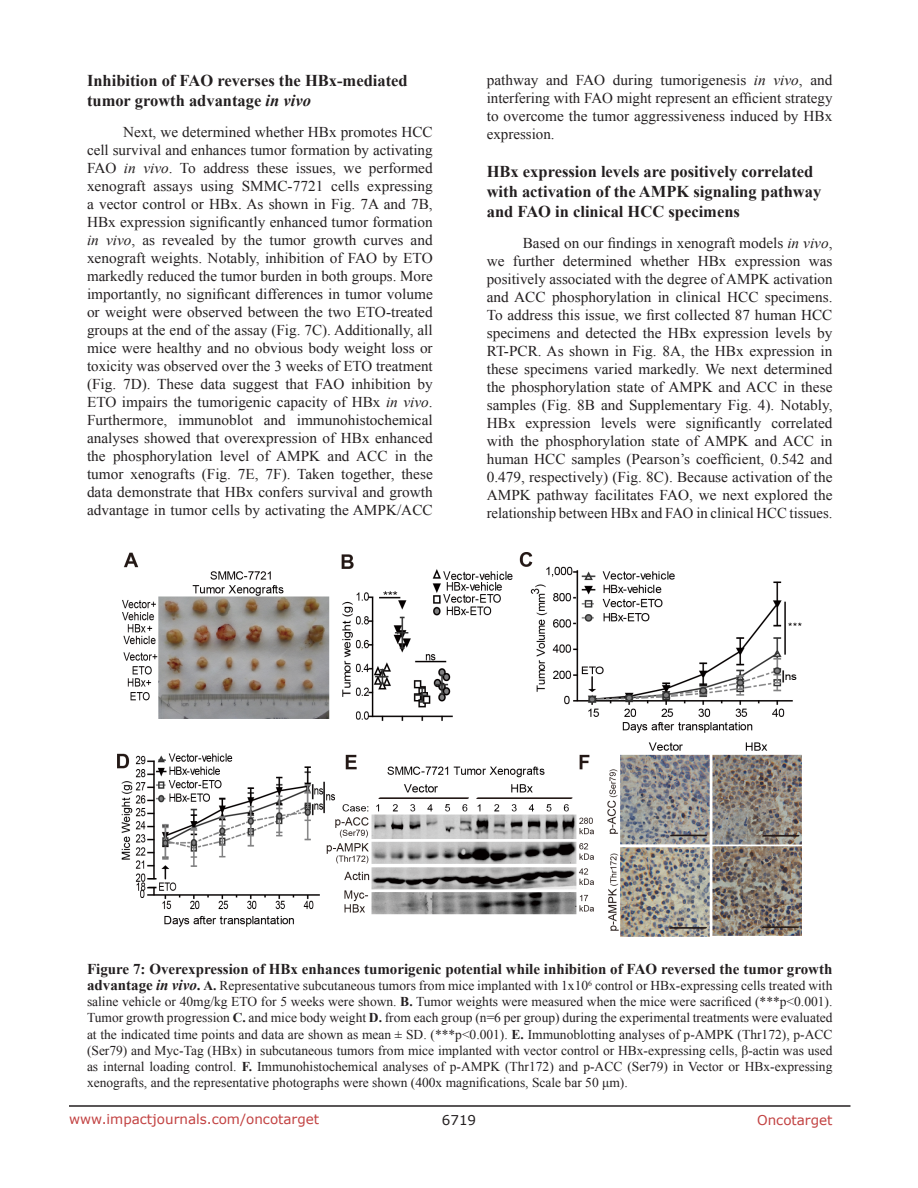
<style>
.page{position:relative;width:918px;height:1188px;background:#fff}
.page>*{position:absolute;margin:0;border:0;box-sizing:border-box;transform-origin:0 0}
.SubHeading{font:700 16.5px/19.8px "Times New Roman";color:#231f20}
.BodyText{font:15px/18px "Times New Roman";color:#231f20;text-align:justify}
.figuretext{font:700 15px "Times New Roman";color:#231f20}
.figuretext-2{font:13.5px/16.2px "Times New Roman";color:#231f20;text-align:justify}
.t1{font:13.5px "Verdana";color:#c24141}
.t2{font:13.5px "Verdana";color:#231f20}
.s1{font-style:italic}
.s2{font-weight:700;font-size:15px}
.s3{font-weight:700;font-style:italic;font-size:15px}
.s4{font-weight:700}
</style>
<div class="page">
<hr style="left:69px;top:1105px;width:781px;height:2px;background:#231f20">
<img style="left:118px;top:553px;width:684px;height:383px">
<p class="SubHeading" style="left:87px;top:70px;width:322px">Inhibition of FAO reverses the HBx-mediated tumor growth advantage <span class="s1">in vivo</span></p>
<p class="BodyText" style="left:87px;top:123px;width:347px;text-indent:36px">Next, we determined whether HBx promotes HCC cell survival and enhances tumor formation by activating FAO <span class="s1">in vivo</span>. To address these issues, we performed xenograft assays using SMMC-7721 cells expressing a vector control or HBx. As shown in Fig. 7A and 7B, HBx expression significantly enhanced tumor formation <span class="s1">in vivo</span>, as revealed by the tumor growth curves and xenograft weights. Notably, inhibition of FAO by ETO markedly reduced the tumor burden in both groups. More importantly, no significant differences in tumor volume or weight were observed between the two ETO-treated groups at the end of the assay (Fig. 7C). Additionally, all mice were healthy and no obvious body weight loss or toxicity was observed over the 3 weeks of ETO treatment (Fig. 7D). These data suggest that FAO inhibition by ETO impairs the tumorigenic capacity of HBx <span class="s1">in vivo</span>.<br>Furthermore, immunoblot and immunohistochemical analyses showed that overexpression of HBx enhanced the phosphorylation level of AMPK and ACC in the tumor xenografts (Fig. 7E, 7F). Taken together, these data demonstrate that HBx confers survival and growth advantage in tumor cells by activating the AMPK/ACC</p>
<p class="BodyText" style="left:487px;top:71px;width:347px">pathway and FAO during tumorigenesis <span class="s1">in vivo</span>, and interfering with FAO might represent an efficient strategy to overcome the tumor aggressiveness induced by HBx expression.</p>
<p class="SubHeading" style="left:487px;top:161px;width:336px">HBx expression levels are positively correlated with activation of the AMPK signaling pathway and FAO in clinical HCC specimens</p>
<p class="BodyText" style="left:487px;top:234px;width:347px;text-indent:36px">Based on our findings in xenograft models <span class="s1">in vivo</span>, we further determined whether HBx expression was positively associated with the degree of AMPK activation and ACC phosphorylation in clinical HCC specimens.<br>To address this issue, we first collected 87 human HCC specimens and detected the HBx expression levels by RT-PCR. As shown in Fig. 8A, the HBx expression in these specimens varied markedly. We next determined the phosphorylation state of AMPK and ACC in these samples (Fig. 8B and Supplementary Fig. 4). Notably, HBx expression levels were significantly correlated with the phosphorylation state of AMPK and ACC in human HCC samples (Pearson’s coefficient, 0.542 and 0.479, respectively) (Fig. 8C). Because activation of the AMPK pathway facilitates FAO, we next explored the relationship between HBx and FAO in clinical HCC tissues.</p>
<p class="figuretext" style="left:87px;top:958px;width:747px">Figure 7: Overexpression of HBx enhances tumorigenic potential while inhibition of FAO reversed the tumor growth</p>
<p class="figuretext-2" style="left:87px;top:977px;width:747px"><span class="s2">advantage</span> <span class="s3">in vivo</span><span class="s2">.</span> <span class="s4">A.</span> Representative subcutaneous tumors from mice implanted with 1x10<sup>6</sup> control or HBx-expressing cells treated with saline vehicle or 40mg/kg ETO for 5 weeks were shown. <span class="s4">B.</span> Tumor weights were measured when the mice were sacrificed (***p&lt;0.001).<br>Tumor growth progression <span class="s4">C.</span> and mice body weight <span class="s4">D.</span> from each group (n=6 per group) during the experimental treatments were evaluated at the indicated time points and data are shown as mean ± SD. (***p&lt;0.001). <span class="s4">E.</span> Immunoblotting analyses of p-AMPK (Thr172), p-ACC (Ser79) and Myc-Tag (HBx) in subcutaneous tumors from mice implanted with vector control or HBx-expressing cells, β-actin was used as internal loading control. <span class="s4">F.</span> Immunohistochemical analyses of p-AMPK (Thr172) and p-ACC (Ser79) in Vector or HBx-expressing xenografts, and the representative photographs were shown (400x magnifications, Scale bar 50 μm).</p>
<p class="t1" style="left:69px;top:1110px;width:252px">www.impactjournals.com/oncotarget</p>
<p class="t2" style="left:442px;top:1111px;width:36px">6719</p>
<p class="t1" style="left:757px;top:1111px;width:77px">Oncotarget</p>
</div>
